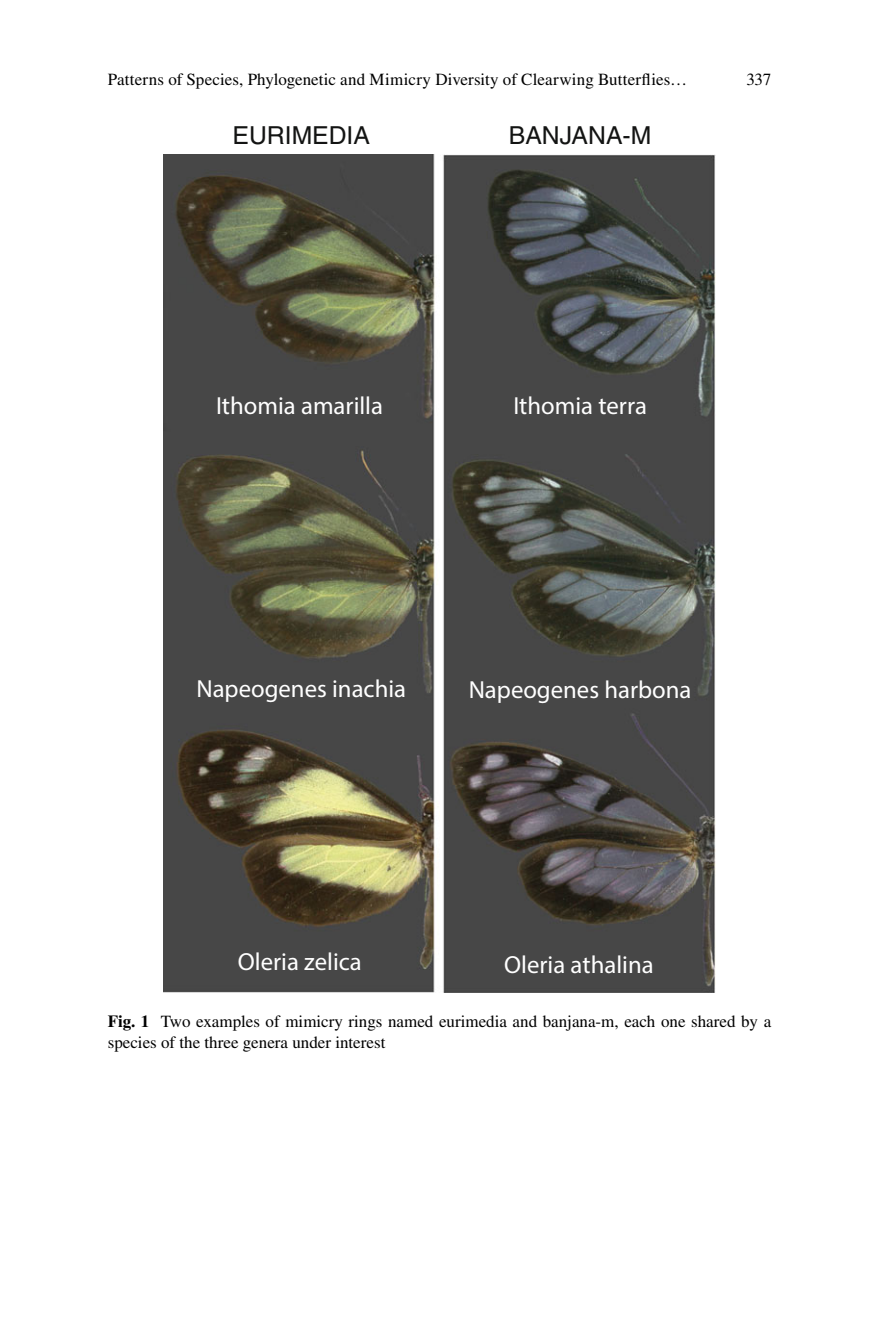
<style>
.page{position:relative;width:879px;height:1333px;background:#fff}
.page>*{position:absolute;margin:0;border:0;box-sizing:border-box;transform-origin:0 0}
.t1{font:italic 24.8px "Vgtwdw Vnypsf Helvetica";color:#fff}
.t2{font:24.8px "Jfkphw Jnnnln Helvetica";color:#131413}
.t3{font:17px/20px "Yqdnvr Nrgtfq Times";color:#000}
.s1{font-family:"Pjbcgy Nttylq Times";font-weight:700}
</style>
<div class="page">
<img style="left:163px;top:154px;width:552px;height:837px">
<p class="t3" style="left:108px;top:71px;width:581px">Patterns of Species, Phylogenetic and Mimicry Diversity of Clearwing Butterflies…</p>
<h1 class="t2" style="left:232px;top:126px;width:139px">EURIMEDIA</h1>
<h1 class="t2" style="left:509px;top:126px;width:144px">BANJANA-M</h1>
<p class="t3" style="left:746px;top:71px;width:26px">337</p>
<h1 class="t1" style="left:216px;top:396px;width:168px">Ithomia amarilla</h1>
<h1 class="t1" style="left:513px;top:396px;width:135px">Ithomia terra</h1>
<h1 class="t1" style="left:196px;top:678px;width:211px">Napeogenes inachia</h1>
<h1 class="t1" style="left:469px;top:679px;width:224px">Napeogenes harbona</h1>
<h1 class="t1" style="left:238px;top:951px;width:125px">Oleria zelica</h1>
<h1 class="t1" style="left:504px;top:955px;width:151px">Oleria athalina</h1>
<p class="t3" style="left:108px;top:1013px;width:665px"><span class="s1">Fig. 1</span> Two examples of mimicry rings named eurimedia and banjana-m, each one shared by a species of the three genera under interest</p>
</div>
